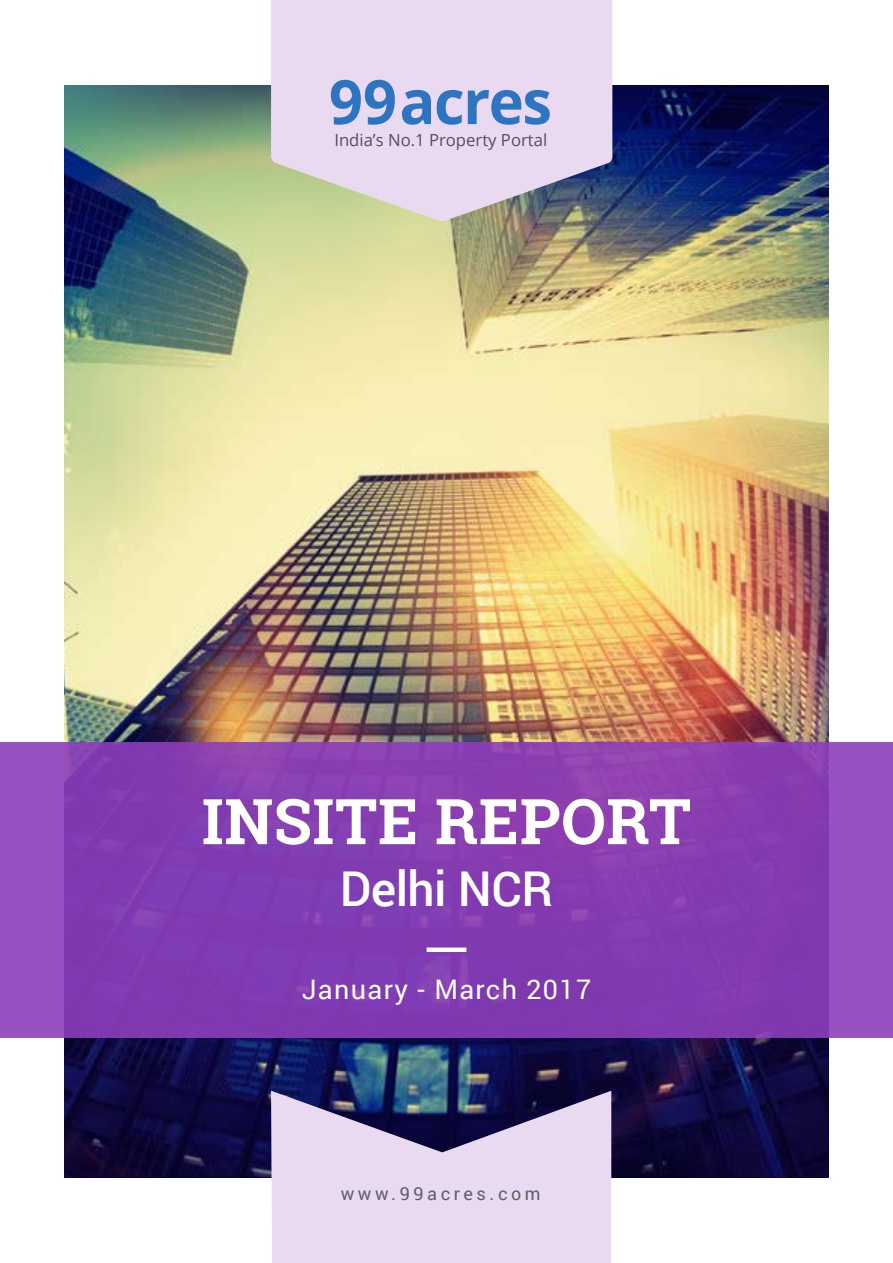
<style>
.page{position:relative;width:893px;height:1263px;background:#fff}
.page>*{position:absolute;margin:0;border:0;box-sizing:border-box;transform-origin:0 0}
.t1{font:700 63px "Roboto Slab";letter-spacing:.01em;color:#fff}
.t2{font:700 61.5px "Open Sans";letter-spacing:-.025em;color:#1781c3}
.t3{font:500 48px "Roboto";letter-spacing:-.01em;color:#fff}
.t4{font:27px "Roboto";letter-spacing:.05em;color:#fff}
.t5{font:18px "Roboto";letter-spacing:.2em;color:#5f6062}
.t6{font:16.65px "Open Sans";color:#4d4d4d}
</style>
<div class="page">
<img style="left:65px;top:86px;width:763px;height:1091px">
<svg style="left:271px;top:1091px;width:340px;height:172px;background:#c3b8d4"></svg>
<svg style="left:271px;top:0;width:342px;height:221px;background:#ded3e3"></svg>
<svg style="left:0;top:742px;width:893px;height:295px;background:#863fb3"></svg>
<div style="left:427px;top:947px;width:39px;height:5px;background:#fff"></div>
<h2 class="t2" style="left:329px;top:58px;width:225px">99acres</h2>
<p class="t6" style="left:334px;top:128px;width:214px">India’s No.1 Property Portal</p>
<h1 class="t1" style="left:202px;top:778px;width:491px">INSITE REPORT</h1>
<h3 class="t3" style="left:340px;top:855px;width:215px">Delhi NCR</h3>
<h3 class="t4" style="left:302px;top:971px;width:291px">January - March 2017</h3>
<p class="t5" style="left:341px;top:1181px;width:202px">www.99acres.com</p>
</div>
